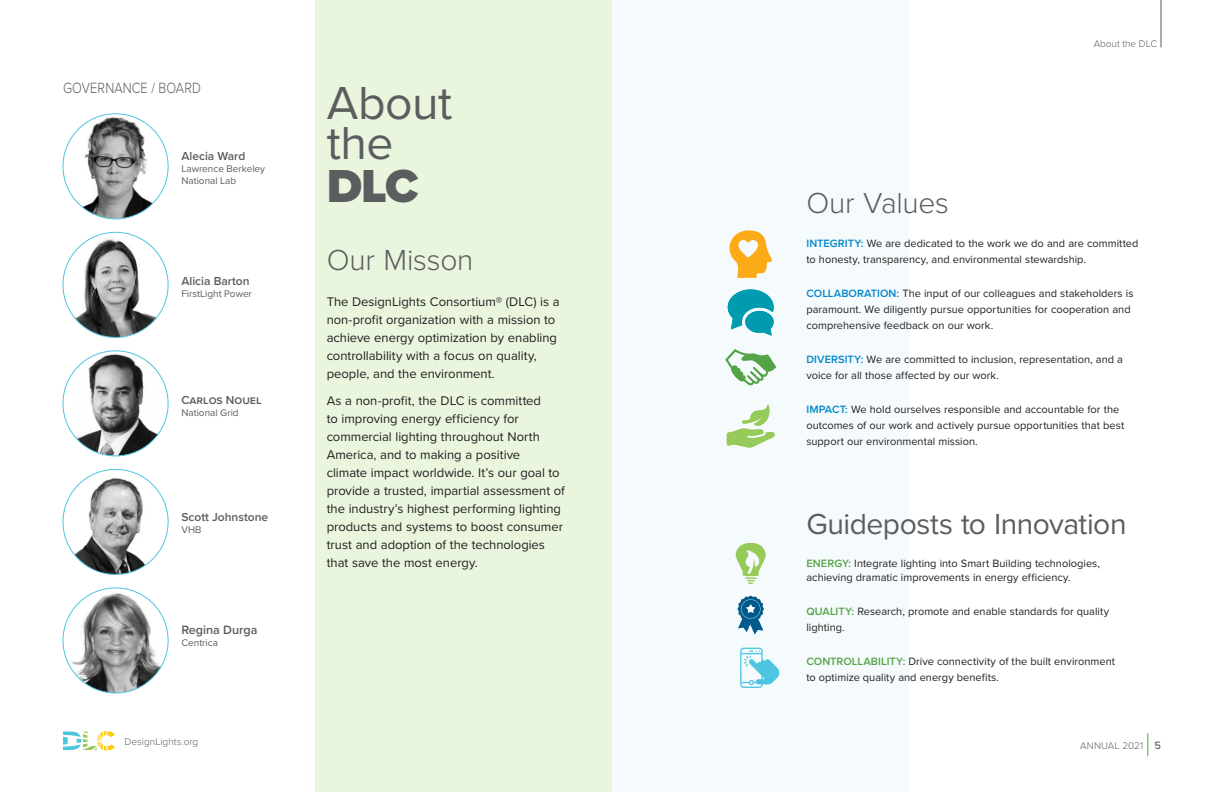
<style>
.page{position:relative;width:1224px;height:792px;background:#fff}
.page>*{position:absolute;margin:0;border:0;box-sizing:border-box;transform-origin:0 0}
.t1{font:48px/40px "Proxima Nova";letter-spacing:-.01em;color:#5a5e5e}
.t2{font:900 48px "Proxima Nova";color:#5a5e5e}
.t3{font:30px "Proxima Nova";letter-spacing:-.015em;color:#5a5e5e}
.t4{font:300 30px "Proxima Nova";letter-spacing:-.01em;color:#5a5e5e}
.t5{font:300 15.4px "Proxima Nova";letter-spacing:.01em;color:#5a5e5e;scale:.83 1}
.t6{font:13px/18px "Proxima Nova";color:#221f1f}
.t7{font:600 12.5px "Proxima Nova";color:#5a5e5e}
.t8{font:600 12px "Proxima Nova";color:#5a5e5e}
.t9{font:11px/16px "Proxima Nova";letter-spacing:.005em;color:#221f1f}
.t10{font:10px/12px "Proxima Nova";color:#5a5e5e}
.t11{font:300 10px "Proxima Nova";letter-spacing:.005em;color:#5a5e5e}
.s1{font-weight:600;color:#0086c9}
.s2{font-weight:600;color:#54a345}
.s3{font-weight:500;font-size:11px}
</style>
<div class="page">
<div style="left:612px;top:0;width:296px;height:792px;background:#f5fbfd"></div>
<hr style="left:1161px;top:0;width:1px;height:47px;background:#5a5e5e">
<svg style="left:63px;top:731px;width:52px;height:19px"></svg>
<svg style="left:1148px;top:733px;width:1px;height:23px"></svg>
<svg style="left:728px;top:289px;width:46px;height:47px"></svg>
<div style="left:316px;top:0;width:296px;height:792px;background:#eaf5de"></div>
<img style="left:63px;top:115px;width:105px;height:104px">
<img style="left:63px;top:232px;width:105px;height:105px;border-radius:53px">
<img style="left:63px;top:351px;width:105px;height:105px;border-radius:53px">
<img style="left:63px;top:469px;width:100px;height:105px">
<img style="left:63px;top:592px;width:105px;height:101px">
<svg style="left:726px;top:405px;width:49px;height:43px"></svg>
<svg style="left:729px;top:230px;width:43px;height:48px"></svg>
<svg style="left:725px;top:349px;width:52px;height:37px"></svg>
<svg style="left:736px;top:543px;width:30px;height:41px"></svg>
<svg style="left:737px;top:596px;width:27px;height:38px"></svg>
<svg style="left:740px;top:648px;width:39px;height:40px"></svg>
<h3 class="t5" style="left:63px;top:81px;width:168px">GOVERNANCE / BOARD</h3>
<h1 class="t1" style="left:327px;top:85px;width:127px">About the</h1>
<h1 class="t2" style="left:327px;top:166px;width:93px">DLC</h1>
<p class="t8" style="left:181px;top:150px;width:65px">Alecia Ward</p>
<p class="t10" style="left:181px;top:163px;width:85px">Lawrence Berkeley<br>National Lab</p>
<p class="t8" style="left:181px;top:275px;width:70px">Alicia Barton</p>
<p class="t10" style="left:181px;top:288px;width:72px">FirstLight Power</p>
<p class="t8" style="left:181px;top:395px;width:82px">Carlos Nouel</p>
<p class="t10" style="left:181px;top:407px;width:59px">National Grid</p>
<p class="t8" style="left:181px;top:511px;width:88px">Scott Johnstone</p>
<p class="t10" style="left:181px;top:524px;width:21px">VHB</p>
<p class="t7" style="left:181px;top:624px;width:77px">Regina Durga</p>
<p class="t10" style="left:181px;top:637px;width:38px">Centrica</p>
<p class="t11" style="left:125px;top:737px;width:75px">DesignLights.org</p>
<h2 class="t4" style="left:327px;top:247px;width:148px">Our Misson</h2>
<p class="t6" style="left:327px;top:293px;width:235px">The DesignLights Consortium® (DLC) is a non-profit organization with a mission to achieve energy optimization by enabling controllability with a focus on quality, people, and the environment.</p>
<p class="t6" style="left:327px;top:392px;width:240px">As a non-profit, the DLC is committed<br>to improving energy efficiency for commercial lighting throughout North America, and to making a positive<br>climate impact worldwide. It’s our goal to provide a trusted, impartial assessment of the industry’s highest performing lighting products and systems to boost consumer trust and adoption of the technologies that save the most energy.</p>
<p class="t11" style="left:1094px;top:39px;width:65px">About the DLC</p>
<h2 class="t4" style="left:806px;top:190px;width:144px">Our Values</h2>
<p class="t9" style="left:806px;top:236px;width:334px"><span class="s1">INTEGRITY:</span> We are dedicated to the work we do and are committed to honesty, transparency, and environmental stewardship.</p>
<p class="t9" style="left:806px;top:286px;width:329px"><span class="s1">COLLABORATION:</span> The input of our colleagues and stakeholders is paramount. We diligently pursue opportunities for cooperation and comprehensive feedback on our work.</p>
<p class="t9" style="left:806px;top:352px;width:318px"><span class="s1">DIVERSITY:</span> We are committed to inclusion, representation, and a voice for all those affected by our work.</p>
<p class="t9" style="left:806px;top:402px;width:319px"><span class="s1">IMPACT:</span> We hold ourselves responsible and accountable for the outcomes of our work and actively pursue opportunities that best support our environmental mission.</p>
<h2 class="t3" style="left:806px;top:511px;width:322px">Guideposts to Innovation</h2>
<p class="t9" style="left:806px;top:556px;width:295px;line-height:14.5px"><span class="s2">ENERGY:</span> Integrate lighting into Smart Building technologies, achieving dramatic improvements in energy efficiency.</p>
<p class="t9" style="left:806px;top:604px;width:304px"><span class="s2">QUALITY:</span> Research, promote and enable standards for quality lighting.</p>
<p class="t9" style="left:806px;top:654px;width:310px"><span class="s2">CONTROLLABILITY:</span> Drive connectivity of the built environment to optimize quality and energy benefits.</p>
<p class="t11" style="left:1080px;top:741px;width:82px">ANNUAL 2021 <span class="s3">5</span></p>
</div>
